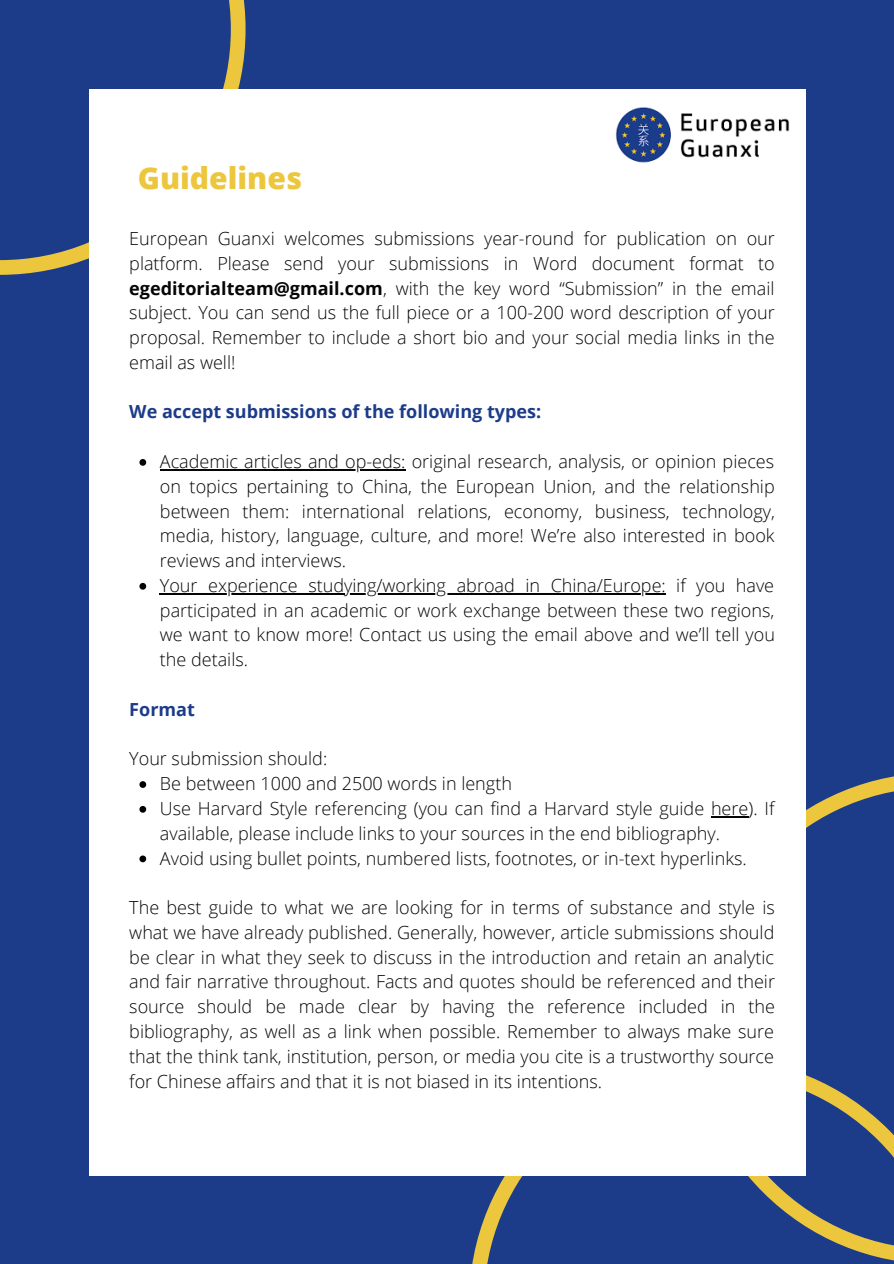
<style>
.page{position:relative;width:894px;height:1264px;background:#fff}
.page>*{position:absolute;margin:0;border:0;box-sizing:border-box;transform-origin:0 0}
.t1{font:800 30px "Open Sans";color:#ecc73e}
.t2{font:300 18px/24.8px "Open Sans";color:#050505;text-align:justify}
.t3{font:700 18px "Open Sans";color:#1c3c8a}
.s1{font-weight:700}
</style>
<div class="page">
<div style="left:0;top:0;width:893px;height:1263px;background:#1c3c8a"></div>
<svg style="left:0;top:0;width:245px;height:275px"></svg>
<svg style="left:472px;top:1176px;width:51px;height:87px"></svg>
<svg style="left:748px;top:776px;width:145px;height:485px"></svg>
<div style="left:89px;top:89px;width:717px;height:1087px;background:#fff"></div>
<img style="left:615px;top:107px;width:175px;height:56px">
<svg style="left:139px;top:459px;width:7px;height:7px"></svg>
<hr style="left:160px;top:469px;width:245px;height:1px;background:#050505">
<svg style="left:139px;top:583px;width:7px;height:6px"></svg>
<hr style="left:160px;top:593px;width:505px;height:1px;background:#050505">
<svg style="left:139px;top:781px;width:7px;height:7px"></svg>
<svg style="left:139px;top:806px;width:7px;height:6px"></svg>
<hr style="left:710px;top:816px;width:38px;height:1px;background:#050505">
<svg style="left:139px;top:855px;width:7px;height:7px"></svg>
<p class="t1" style="left:138px;top:157px;width:166px">Guidelines</p>
<p class="t2" style="left:129px;top:225px;width:647px">European Guanxi welcomes submissions year-round for publication on our platform. Please send your submissions in Word document format to <span class="s1">egeditorialteam@gmail.com</span>, with the key word “Submission” in the email subject. You can send us the full piece or a 100-200 word description of your proposal. Remember to include a short bio and your social media links in the email as well!</p>
<p class="t3" style="left:129px;top:399px;width:413px">We accept submissions of the following types:</p>
<p class="t2" style="left:160px;top:448px;width:616px">Academic articles and op-eds: original research, analysis, or opinion pieces on topics pertaining to China, the European Union, and the relationship between them: international relations, economy, business, technology, media, history, language, culture, and more! We’re also interested in book reviews and interviews.</p>
<p class="t2" style="left:160px;top:572px;width:616px">Your experience studying/working abroad in China/Europe: if you have participated in an academic or work exchange between these two regions, we want to know more! Contact us using the email above and we’ll tell you the details.</p>
<p class="t3" style="left:129px;top:696px;width:67px">Format</p>
<p class="t2" style="left:129px;top:746px;width:199px">Your submission should:</p>
<p class="t2" style="left:160px;top:770px;width:353px">Be between 1000 and 2500 words in length</p>
<p class="t2" style="left:160px;top:795px;width:616px">Use Harvard Style referencing (you can find a Harvard style guide here). If available, please include links to your sources in the end bibliography.</p>
<p class="t2" style="left:160px;top:845px;width:588px">Avoid using bullet points, numbered lists, footnotes, or in-text hyperlinks.</p>
<p class="t2" style="left:129px;top:894px;width:647px">The best guide to what we are looking for in terms of substance and style is what we have already published. Generally, however, article submissions should be clear in what they seek to discuss in the introduction and retain an analytic and fair narrative throughout. Facts and quotes should be referenced and their source should be made clear by having the reference included in the bibliography, as well as a link when possible. Remember to always make sure that the think tank, institution, person, or media you cite is a trustworthy source for Chinese affairs and that it is not biased in its intentions.</p>
</div>
